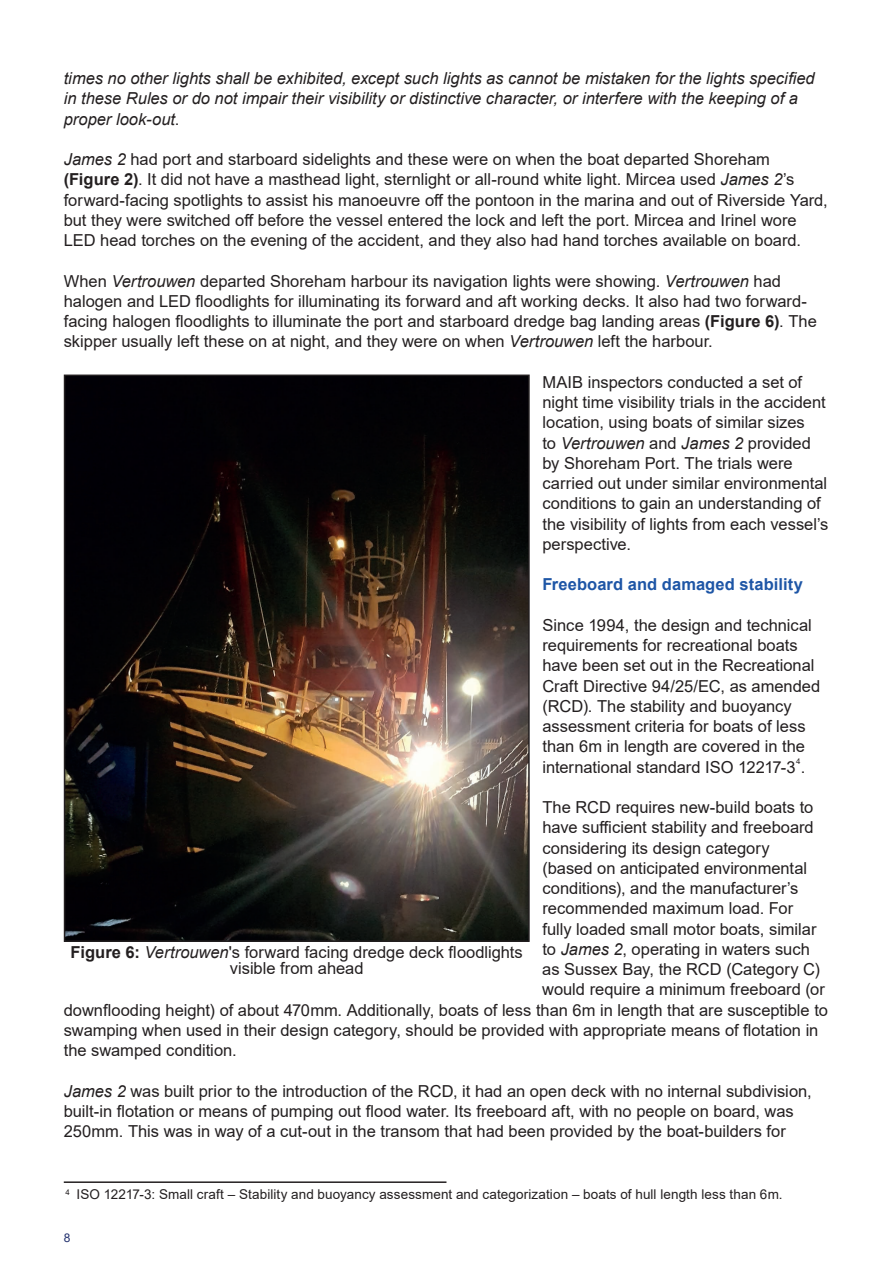
<style>
.page{position:relative;width:893px;height:1263px;background:#fff}
.page>*{position:absolute;margin:0;border:0;box-sizing:border-box;transform-origin:0 0}
._3_0_Main_Body_Text{font:16.5px/20.2px "Arial";color:#231f20}
._3_0_Main_Body_Text-2{font:italic 16.5px/20.2px "Arial";color:#231f20}
.Figure_Caption{font:16.5px/16.5px "Arial";color:#231f20;text-align:center}
._2_1_Sub_Header{font:700 16.5px "Arial";letter-spacing:.005em;color:#1e56a6}
._3_6_Footnotes{font:13.5px "Arial";letter-spacing:.005em;color:#231f20}
.t1{font:12px "Arial";color:#24326f}
._3_0_Main_Body_Text-3{font:7.8px "Arial";color:#231f20}
.s1{font-style:normal}
.s2{font-style:italic}
.s3{font-weight:700}
</style>
<div class="page">
<hr style="left:64px;top:1181px;width:382px;height:2px;background:#231f20">
<img style="left:67px;top:378px;width:460px;height:561px">
<div style="left:64px;top:375px;width:466px;height:567px;border:2px solid #231f20"></div>
<p class="_3_0_Main_Body_Text-2" style="left:64px;top:68px;width:752px">times no other lights shall be exhibited, except such lights as cannot be mistaken for the lights specified in these Rules or do not impair their visibility or distinctive character, or interfere with the keeping of a proper look-out<span class="s1">.</span></p>
<p class="_3_0_Main_Body_Text" style="left:64px;top:149px;width:766px"><span class="s2">James 2</span> had port and starboard sidelights and these were on when the boat departed Shoreham <span class="s3">(Figure 2)</span>. It did not have a masthead light, sternlight or all-round white light. Mircea used <span class="s2">James 2</span>’s forward-facing spotlights to assist his manoeuvre off the pontoon in the marina and out of Riverside Yard, but they were switched off before the vessel entered the lock and left the port. Mircea and Irinel wore LED head torches on the evening of the accident, and they also had hand torches available on board.</p>
<p class="_3_0_Main_Body_Text" style="left:64px;top:271px;width:755px">When <span class="s2">Vertrouwen</span> departed Shoreham harbour its navigation lights were showing. <span class="s2">Vertrouwen</span> had halogen and LED floodlights for illuminating its forward and aft working decks. It also had two forward&shy;facing halogen floodlights to illuminate the port and starboard dredge bag landing areas <span class="s3">(Figure 6)</span>. The skipper usually left these on at night, and they were on when <span class="s2">Vertrouwen</span> left the harbour.</p>
<p class="_3_0_Main_Body_Text" style="left:542px;top:372px;width:287px">MAIB inspectors conducted a set of night time visibility trials in the accident location, using boats of similar sizes<br>to <span class="s2">Vertrouwen</span> and <span class="s2">James 2</span> provided by Shoreham Port. The trials were carried out under similar environmental conditions to gain an understanding of the visibility of lights from each vessel’s perspective.</p>
<p class="_2_1_Sub_Header" style="left:542px;top:573px;width:262px">Freeboard and damaged stability</p>
<p class="_3_0_Main_Body_Text" style="left:542px;top:615px;width:279px">Since 1994, the design and technical requirements for recreational boats have been set out in the Recreational Craft Directive 94/25/EC, as amended (RCD). The stability and buoyancy assessment criteria for boats of less than 6m in length are covered in the international standard ISO 12217-3 .</p>
<p class="_3_0_Main_Body_Text-3" style="left:796px;top:755px;width:6px">4</p>
<p class="_3_0_Main_Body_Text" style="left:542px;top:797px;width:272px">The RCD requires new-build boats to</p>
<p class="_3_0_Main_Body_Text" style="left:542px;top:817px;width:273px">have sufficient stability and freeboard</p>
<p class="_3_0_Main_Body_Text" style="left:542px;top:838px;width:229px">considering its design category</p>
<p class="_3_0_Main_Body_Text" style="left:542px;top:858px;width:266px">(based on anticipated environmental</p>
<p class="_3_0_Main_Body_Text" style="left:542px;top:878px;width:257px">conditions), and the manufacturer’s</p>
<p class="_3_0_Main_Body_Text" style="left:542px;top:898px;width:252px">recommended maximum load. For</p>
<p class="_3_0_Main_Body_Text" style="left:542px;top:919px;width:276px">fully loaded small motor boats, similar</p>
<p class="_3_0_Main_Body_Text" style="left:542px;top:939px;width:269px">to <span class="s2">James 2</span>, operating in waters such</p>
<p class="_3_0_Main_Body_Text" style="left:542px;top:959px;width:279px">as Sussex Bay, the RCD (Category C)</p>
<p class="_3_0_Main_Body_Text" style="left:542px;top:979px;width:284px">would require a minimum freeboard (or</p>
<p class="_3_0_Main_Body_Text" style="left:64px;top:1000px;width:766px">downflooding height) of about 470mm. Additionally, boats of less than 6m in length that are susceptible to</p>
<p class="_3_0_Main_Body_Text" style="left:64px;top:1020px;width:756px">swamping when used in their design category, should be provided with appropriate means of flotation in</p>
<p class="_3_0_Main_Body_Text" style="left:64px;top:1040px;width:175px">the swamped condition.</p>
<p class="_3_0_Main_Body_Text" style="left:64px;top:1081px;width:749px"><span class="s2">James 2</span> was built prior to the introduction of the RCD, it had an open deck with no internal subdivision, built-in flotation or means of pumping out flood water. Its freeboard aft, with no people on board, was<br>250mm. This was in way of a cut-out in the transom that had been provided by the boat-builders for</p>
<p class="Figure_Caption" style="left:71px;top:944px;width:454px"><span class="s3">Figure 6:</span> <span class="s2">Vertrouwen</span>'s forward facing dredge deck floodlights visible from ahead</p>
<p class="_3_6_Footnotes" style="left:65px;top:1185px;width:719px"><sup>4</sup> ISO 12217-3: Small craft – Stability and buoyancy assessment and categorization – boats of hull length less than 6m.</p>
<p class="t1" style="left:64px;top:1229px;width:8px">8</p>
</div>
